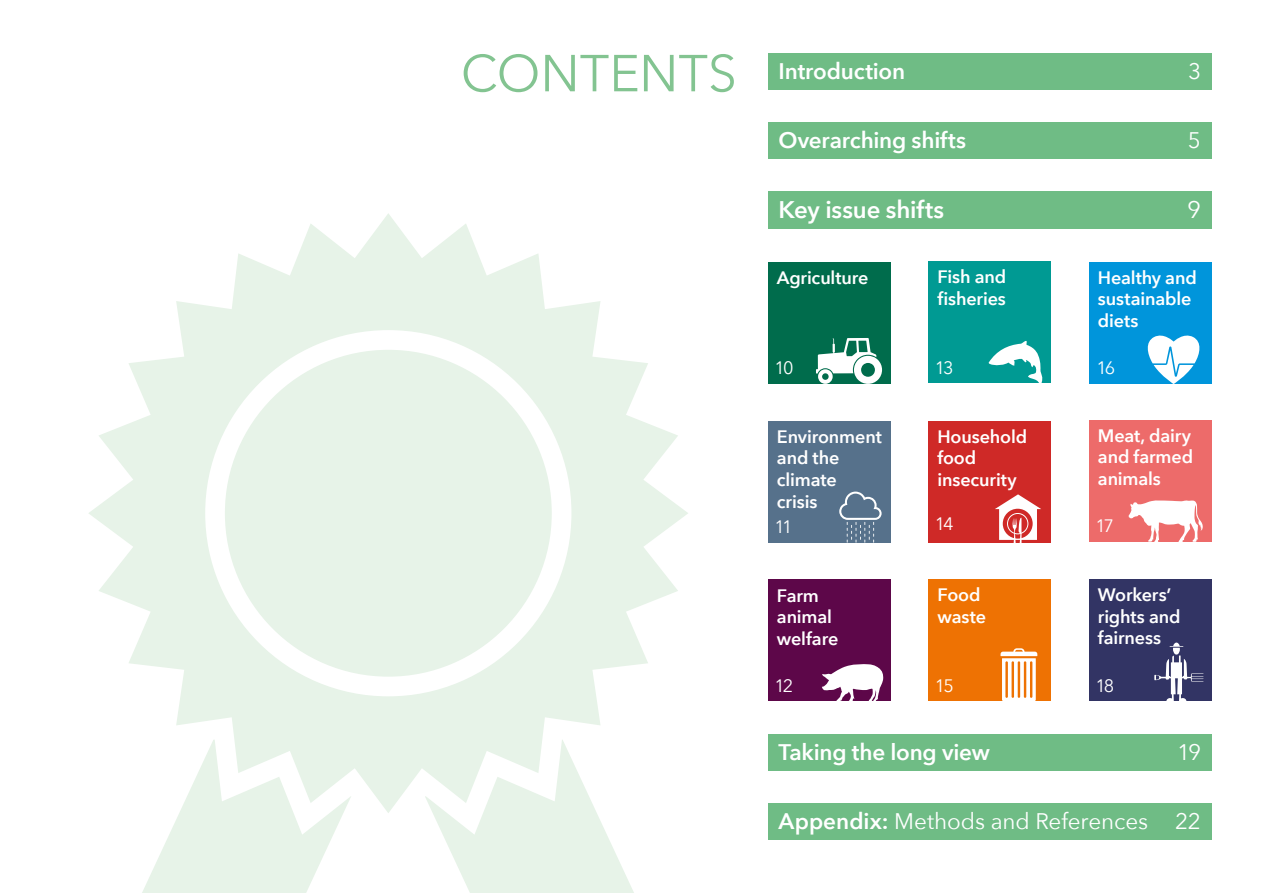
<style>
.page{position:relative;width:1263px;height:893px;background:#fff}
.page>*{position:absolute;margin:0;border:0;box-sizing:border-box;transform-origin:0 0}
.t1{font:600 24px "Avenir Next";letter-spacing:-.005em;color:#fff}
.t2{font:24px "Avenir Next";color:#fff}
.t3{font:600 22.5px "Avenir Next";letter-spacing:-.01em;color:#fff}
.t4{font:22.5px "Avenir Next";letter-spacing:-.005em;color:#fff}
.t5{font:600 18px/21.6px "Avenir Next";letter-spacing:-.01em;color:#fff}
.t6{font:18px "Avenir Next";letter-spacing:-.115em;color:#fff}
.s1{font-weight:600}
</style>
<div class="page">
<div style="left:768px;top:262px;width:123px;height:121px;background:#006c4c"></div>
<svg style="left:816px;top:338px;width:66px;height:46px"></svg>
<div style="left:768px;top:421px;width:123px;height:121px;background:#56718b"></div>
<svg style="left:839px;top:492px;width:42px;height:51px"></svg>
<div style="left:768px;top:580px;width:123px;height:121px;background:#5d0749"></div>
<svg style="left:822px;top:664px;width:61px;height:37px"></svg>
<div style="left:928px;top:579px;width:123px;height:121px;background:#ee7203"></div>
<svg style="left:1000px;top:648px;width:37px;height:53px"></svg>
<div style="left:928px;top:421px;width:123px;height:121px;background:#cf2927"></div>
<svg style="left:995px;top:494px;width:46px;height:49px"></svg>
<div style="left:1089px;top:420px;width:123px;height:121px;background:#ed6b6a"></div>
<svg style="left:1128px;top:500px;width:75px;height:42px"></svg>
<div style="left:928px;top:262px;width:123px;height:121px;background:#009a93"></div>
<svg style="left:988px;top:341px;width:55px;height:42px"></svg>
<div style="left:1089px;top:262px;width:123px;height:121px;background:#0095db"></div>
<svg style="left:1145px;top:335px;width:57px;height:49px"></svg>
<div style="left:768px;top:734px;width:444px;height:36px;background:#6fbc85"></div>
<div style="left:768px;top:192px;width:443px;height:37px;background:#6fbc85"></div>
<div style="left:768px;top:122px;width:443px;height:37px;background:#6fbc85"></div>
<div style="left:768px;top:53px;width:444px;height:36px;background:#6fbc85"></div>
<svg style="left:464px;top:54px;width:270px;height:38px"></svg>
<svg style="left:433px;top:813px;width:201px;height:80px"></svg>
<svg style="left:142px;top:813px;width:201px;height:80px"></svg>
<svg style="left:89px;top:213px;width:599px;height:600px;fill:#e7f3e8"></svg>
<svg style="left:225px;top:350px;width:327px;height:327px;background:#e9f4ea"></svg>
<div style="left:768px;top:803px;width:443px;height:37px;background:#6fbc85"></div>
<div style="left:1089px;top:580px;width:123px;height:121px;background:#323464"></div>
<svg style="left:1154px;top:643px;width:50px;height:58px"></svg>
<p class="t3" style="left:779px;top:52px;width:128px">Introduction</p>
<p class="t4" style="left:1188px;top:52px;width:15px">3</p>
<p class="t3" style="left:779px;top:121px;width:189px">Overarching shifts</p>
<p class="t4" style="left:1188px;top:121px;width:15px">5</p>
<p class="t1" style="left:779px;top:189px;width:167px">Key issue shifts</p>
<p class="t2" style="left:1187px;top:189px;width:15px">9</p>
<p class="t5" style="left:777px;top:266px;width:93px">Agriculture</p>
<p class="t6" style="left:774px;top:352px;width:21px">10</p>
<p class="t5" style="left:777px;top:425px;width:106px">Environment and the climate<br>crisis</p>
<p class="t6" style="left:774px;top:512px;width:20px">11</p>
<p class="t5" style="left:777px;top:584px;width:63px">Farm animal welfare</p>
<p class="t6" style="left:774px;top:671px;width:20px">12</p>
<p class="t5" style="left:937px;top:266px;width:70px">Fish and fisheries</p>
<p class="t6" style="left:935px;top:352px;width:20px">13</p>
<p class="t5" style="left:937px;top:425px;width:91px">Household food insecurity</p>
<p class="t6" style="left:935px;top:508px;width:20px">14</p>
<p class="t5" style="left:937px;top:583px;width:50px">Food waste</p>
<p class="t6" style="left:935px;top:670px;width:20px">15</p>
<p class="t5" style="left:1098px;top:266px;width:100px">Healthy and sustainable diets</p>
<p class="t6" style="left:1096px;top:353px;width:20px">16</p>
<p class="t5" style="left:1098px;top:424px;width:97px;text-align:justify">Meat, dairy and farmed animals</p>
<p class="t6" style="left:1095px;top:511px;width:20px">17</p>
<p class="t5" style="left:1098px;top:584px;width:84px">Workers’ rights and fairness</p>
<p class="t6" style="left:1095px;top:670px;width:21px">18</p>
<p class="t3" style="left:779px;top:733px;width:213px">Taking the long view</p>
<p class="t4" style="left:1177px;top:733px;width:26px">19</p>
<p class="t4" style="left:779px;top:802px;width:424px"><span class="s1">Appendix:</span> Methods and References 22</p>
</div>
